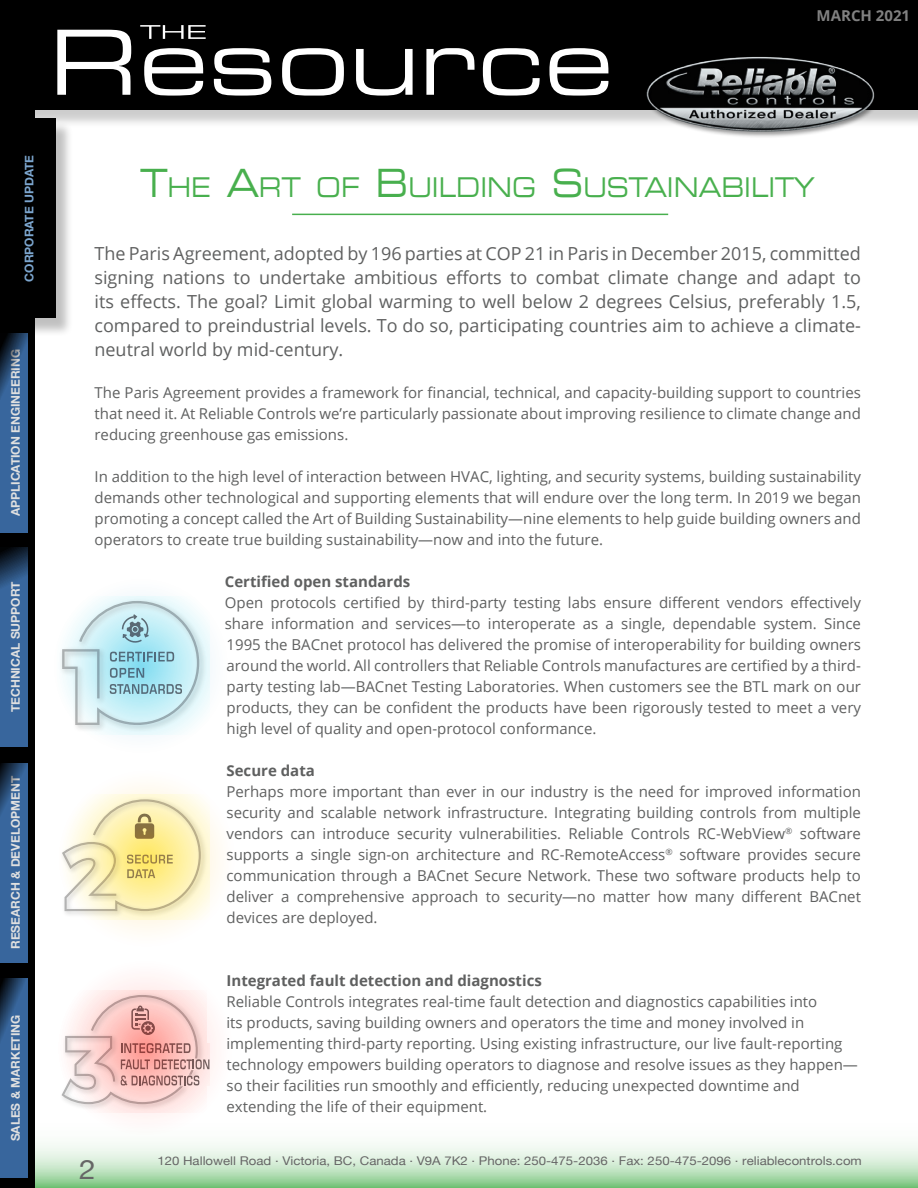
<style>
.page{position:relative;width:918px;height:1188px;background:#fff}
.page>*{position:absolute;margin:0;border:0;box-sizing:border-box;transform-origin:0 0}
.t1{font:90px "Eurostile LT Std Ex 2";color:#fff}
.t2{font:27.3px "Eurostile LT Std Ex 2";color:#34a73a;scale:.83 1}
.t3{font:27px "Helvetica Neue";color:#666;scale:1.1 1}
.t4{font:18px/24px "Open Sans";color:#5f6060;text-align:justify}
.t5{font:15px/21px "Open Sans";color:#5f6060;text-align:justify}
.t6{font:700 15px "Open Sans";color:#5f6060}
.t7{font:700 15px "Open Sans";color:#818181}
.t8{font:12px "Helvetica Neue";color:#666;scale:1.1 1}
.t9{font:700 12px "Helvetica Neue";color:#fff}
.t10{font:700 12px "Helvetica Neue";color:#7ca6cf}
.s1{font-size:39px}
.s2{font-weight:700}
</style>
<div class="page">
<svg style="left:35px;top:1145px;width:883px;height:43px;background:#c3e4c5"></svg>
<svg style="left:56px;top:767px;width:181px;height:182px"></svg>
<svg style="left:54px;top:957px;width:181px;height:181px"></svg>
<hr style="left:292px;top:214px;width:376px;height:1px;background:#34a73a">
<svg style="left:62px;top:601px;width:137px;height:124px;background:#c1e2e9"></svg>
<svg style="left:62px;top:799px;width:139px;height:112px;background:#f2e8b2"></svg>
<svg style="left:62px;top:995px;width:147px;height:109px;background:#edc5c2"></svg>
<div style="left:0;top:108px;width:35px;height:1080px;background:#000"></div>
<svg style="left:1px;top:978px;width:27px;height:200px;background:#346093"></svg>
<svg style="left:1px;top:763px;width:27px;height:199px;background:#356196"></svg>
<svg style="left:1px;top:547px;width:27px;height:200px;background:#335d8f"></svg>
<div style="left:2px;top:121px;width:72px;height:216px;background:#000;opacity:.25"></div>
<div style="left:0;top:118px;width:55px;height:200px;background:#000"></div>
<svg style="left:1px;top:333px;width:27px;height:200px;background:#335e90"></svg>
<div style="left:2px;top:0;width:916px;height:128px;background:#000;opacity:.2"></div>
<div style="left:0;top:0;width:918px;height:110px;background:#000"></div>
<img style="left:638px;top:56px;width:243px;height:81px">
<svg style="left:140px;top:25px;width:66px;height:14px"></svg>
<h1 class="t1" style="left:49px;top:0;width:567px">Resource</h1>
<p class="t7" style="left:817px;top:5px;width:95px">MARCH 2021</p>
<p class="t10" style="left:20px;top:282px;width:128px;rotate:-90deg">CORPORATE UPDATE</p>
<p class="t9" style="left:6px;top:516px;width:169px;rotate:-90deg">APPLICATION ENGINEERING</p>
<p class="t9" style="left:6px;top:712px;width:132px;rotate:-90deg">TECHNICAL SUPPORT</p>
<p class="t9" style="left:6px;top:949px;width:174px;rotate:-90deg">RESEARCH &amp; DEVELOPMENT</p>
<p class="t9" style="left:6px;top:1141px;width:128px;rotate:-90deg">SALES &amp; MARKETING</p>
<h2 class="t2" style="left:140px;top:169px;width:587px"><span class="s1">T</span>HE <span class="s1">A</span>RT OF <span class="s1">B</span>UILDING <span class="s1">S</span>USTA</h2>
<h2 class="t2" style="left:667px;top:169px;width:180px">INAB ILITY</h2>
<p class="t4" style="left:95px;top:241px;width:768px">The Paris Agreement, adopted by 196 parties at COP 21 in Paris in December 2015, committed signing nations to undertake ambitious efforts to combat climate change and adapt to its effects. The goal? Limit global warming to well below 2 degrees Celsius, preferably 1.5, compared to preindustrial levels. To do so, participating countries aim to achieve a climate&shy;neutral world by mid-century.</p>
<p class="t5" style="left:95px;top:382px;width:768px">The Paris Agreement provides a framework for financial, technical, and capacity-building support to countries that need it. At Reliable Controls we’re particularly passionate about improving resilience to climate change and reducing greenhouse gas emissions.</p>
<p class="t5" style="left:95px;top:466px;width:768px">In addition to the high level of interaction between HVAC, lighting, and security systems, building sustainability demands other technological and supporting elements that will endure over the long term. In 2019 we began promoting a concept called the Art of Building Sustainability—nine elements to help guide building owners and operators to create true building sustainability—now and into the future.</p>
<p class="t6" style="left:225px;top:571px;width:187px">Certified open standards</p>
<p class="t5" style="left:225px;top:592px;width:638px">Open protocols certified by third-party testing labs ensure different vendors effectively share information and services—to interoperate as a single, dependable system. Since 1995 the BACnet protocol has delivered the promise of interoperability for building owners around the world. All controllers that Reliable Controls manufactures are certified by a third&shy;party testing lab—BACnet Testing Laboratories. When customers see the BTL mark on our products, they can be confident the products have been rigorously tested to meet a very high level of quality and open-protocol conformance.</p>
<p class="t6" style="left:227px;top:760px;width:90px">Secure data</p>
<p class="t5" style="left:227px;top:781px;width:636px">Perhaps more important than ever in our industry is the need for improved information security and scalable network infrastructure. Integrating building controls from multiple vendors can introduce security vulnerabilities. Reliable Controls RC-WebView<sup>®</sup> software supports a single sign-on architecture and RC-RemoteAccess<sup>®</sup> software provides secure communication through a BACnet Secure Network. These two software products help to deliver a comprehensive approach to security—no matter how many different BACnet devices are deployed.</p>
<h3 class="t3" style="left:79px;top:1149px;width:17px">2</h3>
<p class="t5" style="left:227px;top:970px;width:633px;text-align:left"><span class="s2">Integrated fault detection and diagnostics<br></span>Reliable Controls integrates real-time fault detection and diagnostics capabilities into<br>its products, saving building owners and operators the time and money involved in implementing third-party reporting. Using existing infrastructure, our live fault-reporting technology empowers building operators to diagnose and resolve issues as they happen— so their facilities run smoothly and efficiently, reducing unexpected downtime and extending the life of their equipment.</p>
<p class="t8" style="left:157px;top:1152px;width:642px">120 Hallowell Road . Victoria, BC, Canada . V9A 7K2 . Phone: 250-475-2036 . Fax: 250-475-2096 . reliablecontrols.com</p>
</div>
